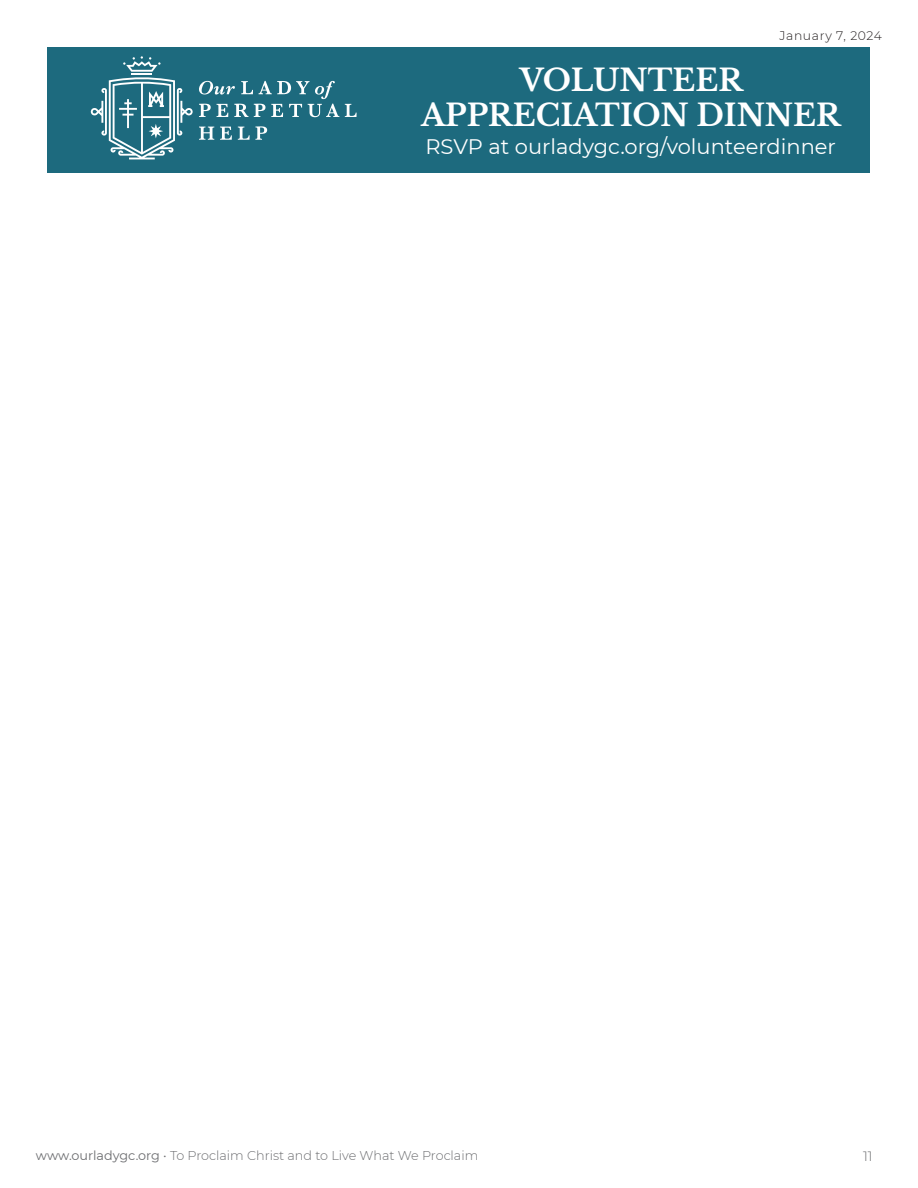
<style>
.page{position:relative;width:918px;height:1188px;background:#fff}
.page>*{position:absolute;margin:0;border:0;box-sizing:border-box;transform-origin:0 0}
.Body_Copy{font:700 30px/34.5px "Libre Baskerville";color:#fff;text-align:center}
.Body_Copy-2{font:21px "Montserrat";color:#fff}
.t1{font:300 13.5px "Montserrat";color:#6c6d70}
.t2{font:300 12.75px "Montserrat";color:#6c6d70}
.t3{font:300 12.3px "Montserrat";letter-spacing:.05em;color:#231f20}
.s1{font-weight:400}
</style>
<div class="page">
<div style="left:47px;top:47px;width:823px;height:126px;background:#1d6a7e"></div>
<svg style="left:199px;top:81px;width:140px;height:36px"></svg>
<svg style="left:345px;top:104px;width:12px;height:13px"></svg>
<svg style="left:199px;top:127px;width:15px;height:13px"></svg>
<svg style="left:220px;top:127px;width:12px;height:13px"></svg>
<svg style="left:238px;top:126px;width:29px;height:14px"></svg>
<svg style="left:91px;top:56px;width:102px;height:103px"></svg>
<p class="t3" style="left:779px;top:27px;width:104px">January 7, 2024</p>
<p class="Body_Copy" style="left:421px;top:63px;width:421px">VOLUNTEER<br>APPRECIATION DINNER</p>
<p class="Body_Copy-2" style="left:425px;top:132px;width:412px">RSVP at ourladygc.org/volunteerdinner</p>
<p class="t2" style="left:36px;top:1147px;width:444px"><span class="s1">www.ourladygc.org</span> • To Proclaim Christ and to Live What We Proclaim</p>
<p class="t1" style="left:863px;top:1147px;width:11px">11</p>
</div>
